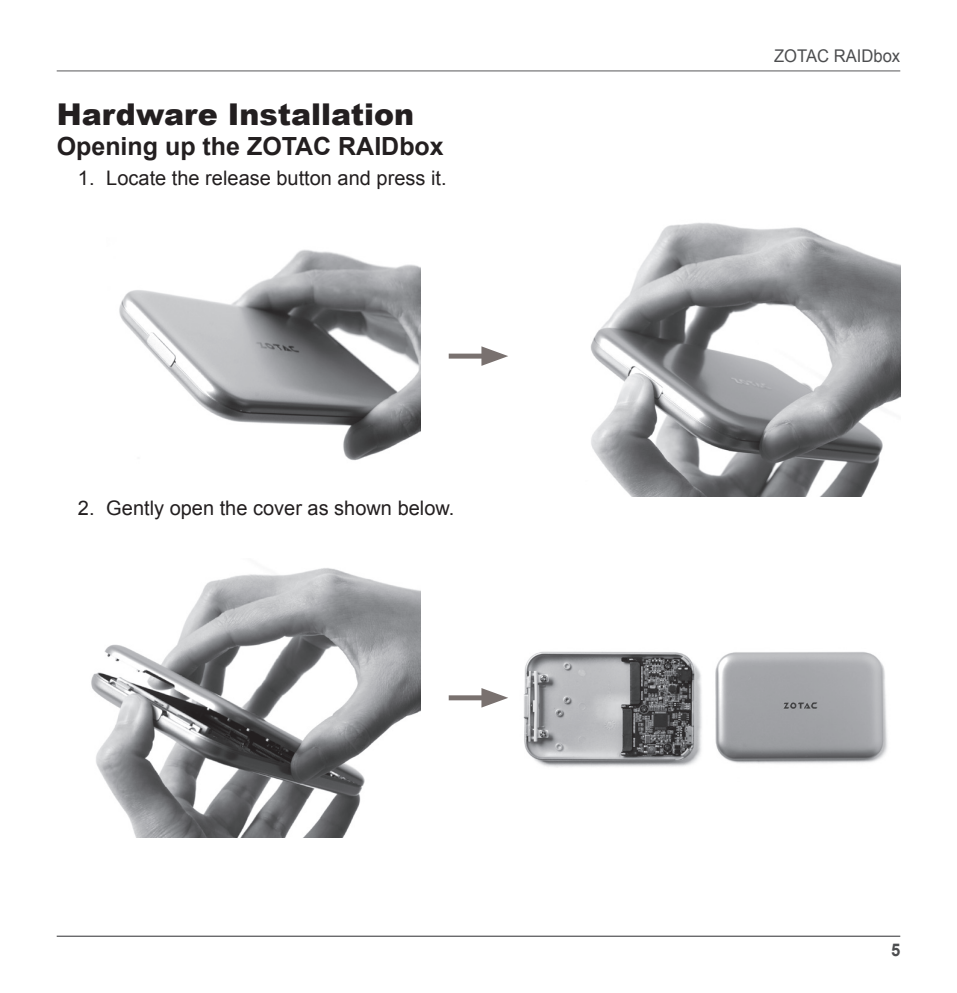
<style>
.page{position:relative;width:957px;height:993px;background:#fff}
.page>*{position:absolute;margin:0;border:0;box-sizing:border-box;transform-origin:0 0}
.t1{font:900 30px "Arial";color:#231f20}
.t2{font:700 25px "Arial";color:#231f20}
.t3{font:20px "Arial";color:#231f20}
.t4{font:17.5px "Arial";color:#4c4d4f;scale:.95 1}
.t5{font:700 17.5px "Arial";color:#4c4d4f;scale:.95 1}
</style>
<div class="page">
<hr style="left:57px;top:70px;width:843px;height:1px;background:#57585a">
<hr style="left:57px;top:935px;width:843px;height:1px;background:#57585a">
<img style="left:119px;top:249px;width:301px;height:212px">
<img style="left:590px;top:223px;width:310px;height:273px">
<div style="left:449px;top:353px;width:42px;height:5px;background:#79716f"></div>
<svg style="left:481px;top:346px;width:27px;height:20px"></svg>
<img style="left:91px;top:568px;width:329px;height:269px">
<img style="left:523px;top:651px;width:365px;height:117px">
<div style="left:449px;top:695px;width:42px;height:5px;background:#79716f"></div>
<svg style="left:481px;top:688px;width:27px;height:19px"></svg>
<h1 class="t1" style="left:57px;top:92px;width:359px">Hardware Installation</h1>
<p class="t2" style="left:57px;top:130px;width:389px">Opening up the ZOTAC RAIDbox</p>
<p class="t3" style="left:78px;top:165px;width:370px">1. Locate the release button and press it.</p>
<p class="t3" style="left:78px;top:495px;width:378px">2. Gently open the cover as shown below.</p>
<p class="t4" style="left:774px;top:45px;width:134px">ZOTAC RAIDbox</p>
<p class="t5" style="left:891px;top:938px;width:11px">5</p>
</div>
